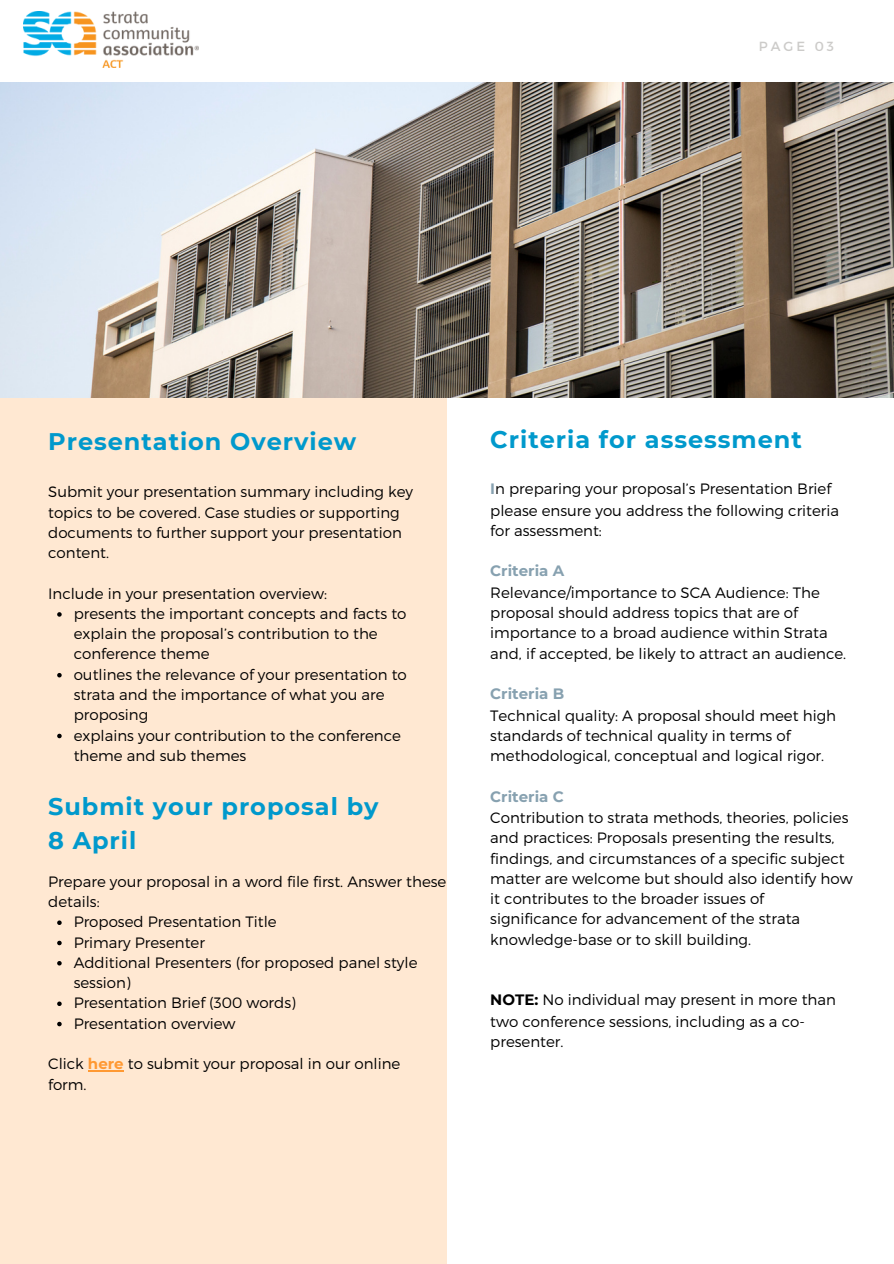
<style>
.page{position:relative;width:894px;height:1264px;background:#fff}
.page>*{position:absolute;margin:0;border:0;box-sizing:border-box;transform-origin:0 0}
.t1{font:700 24px/33.8px "Montserrat";letter-spacing:.04em;color:#09c}
.t2{font:300 15px/20.2px "Montserrat";color:#000}
.t3{font:13.2px "Montserrat";letter-spacing:.23em;color:#cccbc9}
.s1{font-weight:700;color:#f93}
.s2{font-weight:700;color:#87a1b0}
.s3{font-weight:700}
</style>
<div class="page">
<div style="left:0;top:397px;width:446px;height:865px;background:#ffe8d2"></div>
<img style="left:0;top:83px;width:893px;height:315px">
<img style="left:24px;top:11px;width:174px;height:57px">
<svg style="left:57px;top:920px;width:5px;height:5px"></svg>
<svg style="left:57px;top:940px;width:5px;height:5px"></svg>
<svg style="left:57px;top:961px;width:5px;height:4px"></svg>
<svg style="left:57px;top:1001px;width:5px;height:5px"></svg>
<svg style="left:57px;top:1021px;width:5px;height:5px"></svg>
<hr style="left:88px;top:1070px;width:36px;height:1px;background:#f93">
<svg style="left:57px;top:612px;width:5px;height:4px"></svg>
<svg style="left:57px;top:673px;width:5px;height:4px"></svg>
<svg style="left:57px;top:733px;width:5px;height:5px"></svg>
<p class="t3" style="left:758px;top:38px;width:77px">PAGE 03</p>
<h2 class="t1" style="left:48px;top:424px;width:309px">Presentation Overview</h2>
<h2 class="t2" style="left:48px;top:481px;width:366px">Submit your presentation summary including key topics to be covered. Case studies or supporting documents to further support your presentation content.</h2>
<h1 class="t2" style="left:48px;top:582px;width:280px">Include in your presentation overview:</h1>
<h2 class="t2" style="left:74px;top:602px;width:334px">presents the important concepts and facts to explain the proposal’s contribution to the conference theme</h2>
<h2 class="t2" style="left:74px;top:663px;width:334px">outlines the relevance of your presentation to strata and the importance of what you are proposing</h2>
<h2 class="t2" style="left:74px;top:724px;width:329px">explains your contribution to the conference theme and sub themes</h2>
<p class="t1" style="left:48px;top:789px;width:332px">Submit your proposal by<br>8 April</p>
<p class="t2" style="left:48px;top:870px;width:399px">Prepare your proposal in a word file first. Answer these details:</p>
<h1 class="t2" style="left:74px;top:911px;width:204px">Proposed Presentation Title</h1>
<h2 class="t2" style="left:74px;top:931px;width:133px">Primary Presenter</h2>
<p class="t2" style="left:74px;top:951px;width:345px">Additional Presenters (for proposed panel style session)</p>
<p class="t2" style="left:74px;top:992px;width:224px">Presentation Brief (300 words)</p>
<p class="t2" style="left:74px;top:1012px;width:163px">Presentation overview</p>
<p class="t2" style="left:48px;top:1052px;width:353px;line-height:21.3px">Click <span class="s1">here</span> to submit your proposal in our online form.</p>
<p class="t1" style="left:490px;top:422px;width:313px">Criteria for assessment</p>
<p class="t2" style="left:490px;top:478px;width:350px;line-height:20.9px"><span class="s2">I</span>n preparing your proposal’s Presentation Brief please ensure you address the following criteria for assessment:</p>
<h1 class="t2" style="left:490px;top:560px;width:357px"><span class="s2">Criteria A<br></span>Relevance/importance to SCA Audience: The proposal should address topics that are of importance to a broad audience within Strata and, if accepted, be likely to attract an audience.</h1>
<h2 class="t2" style="left:490px;top:682px;width:347px;line-height:20.7px"><span class="s2">Criteria B<br></span>Technical quality: A proposal should meet high standards of technical quality in terms of methodological, conceptual and logical rigor.</h2>
<h2 class="t2" style="left:490px;top:785px;width:364px"><span class="s2">Criteria C<br></span>Contribution to strata methods, theories, policies and practices: Proposals presenting the results, findings, and circumstances of a specific subject matter are welcome but should also identify how it contributes to the broader issues of significance for advancement of the strata knowledge-base or to skill building.</h2>
<p class="t2" style="left:490px;top:988px;width:347px;line-height:20.9px"><span class="s3">NOTE:</span> No individual may present in more than two conference sessions, including as a co&shy;presenter.</p>
</div>
